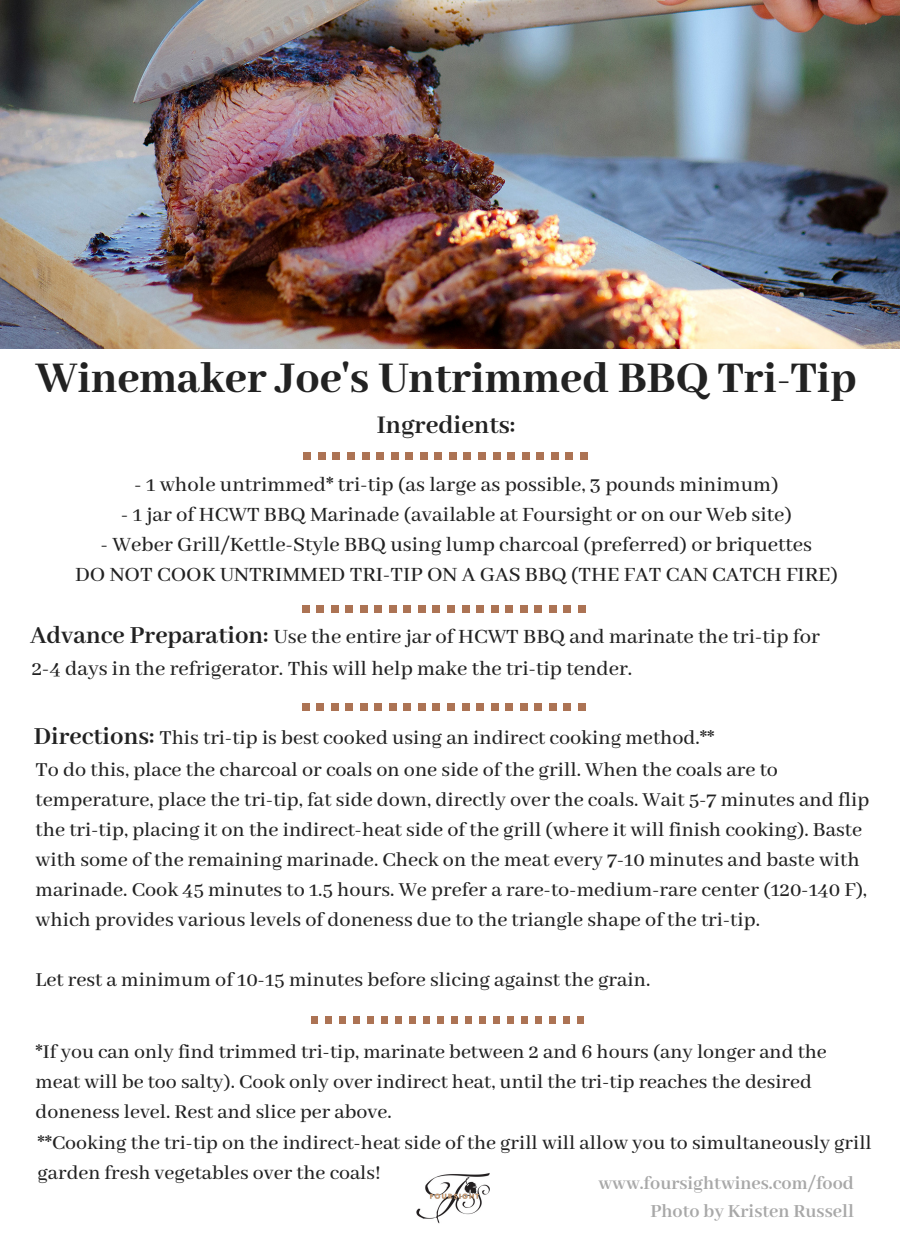
<style>
.page{position:relative;width:900px;height:1260px;background:#fff}
.page>*{position:absolute;margin:0;border:0;box-sizing:border-box;transform-origin:0 0}
.t1{font:800 47.75px "Abhaya Libre";color:#222}
.t2{font:700 27.75px "Abhaya Libre";color:#222}
.t3{font:700 26.75px "Abhaya Libre";color:#222}
.t4{font:500 22.75px/30px "Abhaya Libre";color:#222;text-align:center}
.t5{font:500 22.25px/30px "Abhaya Libre";color:#222}
.t6{font:500 21.75px/30.5px "Abhaya Libre";color:#222}
.t7{font:700 20px/28px "Abhaya Libre";color:#a8a8a8;text-align:right}
.s1{font-weight:700;font-size:26.75px}
</style>
<div class="page">
<img style="left:0;top:0;width:900px;height:349px">
<div style="left:580px;top:452px;width:7px;height:7px;background:#ac7354"></div>
<div style="left:566px;top:452px;width:7px;height:7px;background:#ac7354"></div>
<div style="left:551px;top:452px;width:7px;height:7px;background:#ac7354"></div>
<div style="left:522px;top:452px;width:7px;height:7px;background:#ac7354"></div>
<div style="left:507px;top:452px;width:8px;height:7px;background:#ac7354"></div>
<div style="left:537px;top:452px;width:7px;height:7px;background:#ac7354"></div>
<div style="left:493px;top:452px;width:7px;height:7px;background:#ac7354"></div>
<div style="left:333px;top:452px;width:7px;height:7px;background:#ac7354"></div>
<div style="left:347px;top:452px;width:8px;height:7px;background:#ac7354"></div>
<div style="left:362px;top:452px;width:7px;height:7px;background:#ac7354"></div>
<div style="left:318px;top:452px;width:8px;height:7px;background:#ac7354"></div>
<div style="left:304px;top:452px;width:7px;height:7px;background:#ac7354"></div>
<div style="left:391px;top:452px;width:7px;height:7px;background:#ac7354"></div>
<div style="left:435px;top:452px;width:7px;height:7px;background:#ac7354"></div>
<div style="left:449px;top:452px;width:8px;height:7px;background:#ac7354"></div>
<div style="left:464px;top:452px;width:7px;height:7px;background:#ac7354"></div>
<div style="left:406px;top:452px;width:7px;height:7px;background:#ac7354"></div>
<div style="left:478px;top:452px;width:8px;height:7px;background:#ac7354"></div>
<div style="left:420px;top:452px;width:7px;height:7px;background:#ac7354"></div>
<div style="left:377px;top:452px;width:7px;height:7px;background:#ac7354"></div>
<div style="left:578px;top:703px;width:8px;height:8px;background:#ac7354"></div>
<div style="left:564px;top:703px;width:7px;height:8px;background:#ac7354"></div>
<div style="left:549px;top:703px;width:7px;height:8px;background:#ac7354"></div>
<div style="left:520px;top:703px;width:7px;height:8px;background:#ac7354"></div>
<div style="left:506px;top:703px;width:7px;height:8px;background:#ac7354"></div>
<div style="left:535px;top:703px;width:7px;height:8px;background:#ac7354"></div>
<div style="left:491px;top:703px;width:7px;height:8px;background:#ac7354"></div>
<div style="left:331px;top:703px;width:7px;height:8px;background:#ac7354"></div>
<div style="left:346px;top:703px;width:7px;height:8px;background:#ac7354"></div>
<div style="left:360px;top:703px;width:7px;height:8px;background:#ac7354"></div>
<div style="left:316px;top:703px;width:8px;height:8px;background:#ac7354"></div>
<div style="left:302px;top:703px;width:7px;height:8px;background:#ac7354"></div>
<div style="left:389px;top:703px;width:7px;height:8px;background:#ac7354"></div>
<div style="left:433px;top:703px;width:7px;height:8px;background:#ac7354"></div>
<div style="left:447px;top:703px;width:8px;height:8px;background:#ac7354"></div>
<div style="left:462px;top:703px;width:7px;height:8px;background:#ac7354"></div>
<div style="left:404px;top:703px;width:7px;height:8px;background:#ac7354"></div>
<div style="left:476px;top:703px;width:8px;height:8px;background:#ac7354"></div>
<div style="left:418px;top:703px;width:8px;height:8px;background:#ac7354"></div>
<div style="left:375px;top:703px;width:7px;height:8px;background:#ac7354"></div>
<div style="left:577px;top:1016px;width:7px;height:8px;background:#ac7354"></div>
<div style="left:563px;top:1016px;width:7px;height:8px;background:#ac7354"></div>
<div style="left:549px;top:1016px;width:7px;height:8px;background:#ac7354"></div>
<div style="left:521px;top:1016px;width:7px;height:8px;background:#ac7354"></div>
<div style="left:507px;top:1016px;width:7px;height:8px;background:#ac7354"></div>
<div style="left:535px;top:1016px;width:7px;height:8px;background:#ac7354"></div>
<div style="left:493px;top:1016px;width:7px;height:8px;background:#ac7354"></div>
<div style="left:339px;top:1016px;width:7px;height:8px;background:#ac7354"></div>
<div style="left:353px;top:1016px;width:7px;height:8px;background:#ac7354"></div>
<div style="left:367px;top:1016px;width:7px;height:8px;background:#ac7354"></div>
<div style="left:325px;top:1016px;width:7px;height:8px;background:#ac7354"></div>
<div style="left:311px;top:1016px;width:7px;height:8px;background:#ac7354"></div>
<div style="left:395px;top:1016px;width:7px;height:8px;background:#ac7354"></div>
<div style="left:437px;top:1016px;width:7px;height:8px;background:#ac7354"></div>
<div style="left:451px;top:1016px;width:7px;height:8px;background:#ac7354"></div>
<div style="left:465px;top:1016px;width:7px;height:8px;background:#ac7354"></div>
<div style="left:409px;top:1016px;width:7px;height:8px;background:#ac7354"></div>
<div style="left:479px;top:1016px;width:7px;height:8px;background:#ac7354"></div>
<div style="left:423px;top:1016px;width:7px;height:8px;background:#ac7354"></div>
<div style="left:381px;top:1016px;width:7px;height:8px;background:#ac7354"></div>
<div style="left:578px;top:606px;width:8px;height:7px;background:#ac7354"></div>
<div style="left:564px;top:606px;width:7px;height:7px;background:#ac7354"></div>
<div style="left:549px;top:606px;width:7px;height:7px;background:#ac7354"></div>
<div style="left:520px;top:606px;width:7px;height:7px;background:#ac7354"></div>
<div style="left:506px;top:606px;width:7px;height:7px;background:#ac7354"></div>
<div style="left:535px;top:606px;width:7px;height:7px;background:#ac7354"></div>
<div style="left:491px;top:606px;width:7px;height:7px;background:#ac7354"></div>
<div style="left:331px;top:606px;width:7px;height:7px;background:#ac7354"></div>
<div style="left:346px;top:606px;width:7px;height:7px;background:#ac7354"></div>
<div style="left:360px;top:606px;width:7px;height:7px;background:#ac7354"></div>
<div style="left:316px;top:606px;width:8px;height:7px;background:#ac7354"></div>
<div style="left:302px;top:606px;width:7px;height:7px;background:#ac7354"></div>
<div style="left:389px;top:606px;width:7px;height:7px;background:#ac7354"></div>
<div style="left:433px;top:606px;width:7px;height:7px;background:#ac7354"></div>
<div style="left:447px;top:606px;width:8px;height:7px;background:#ac7354"></div>
<div style="left:462px;top:606px;width:7px;height:7px;background:#ac7354"></div>
<div style="left:404px;top:606px;width:7px;height:7px;background:#ac7354"></div>
<div style="left:476px;top:606px;width:8px;height:7px;background:#ac7354"></div>
<div style="left:418px;top:606px;width:8px;height:7px;background:#ac7354"></div>
<div style="left:375px;top:606px;width:7px;height:7px;background:#ac7354"></div>
<img style="left:416px;top:1173px;width:73px;height:51px">
<h1 class="t1" style="left:36px;top:352px;width:822px">Winemaker Joe's Untrimmed BBQ Tri-Tip</h1>
<p class="t2" style="left:377px;top:410px;width:140px">Ingredients:</p>
<p class="t4" style="left:134px;top:471px;width:646px">- 1 whole untrimmed* tri-tip (as large as possible, 3 pounds minimum)</p>
<p class="t4" style="left:121px;top:501px;width:672px">- 1 jar of HCWT BBQ Marinade (available at Foursight or on our Web site)</p>
<p class="t4" style="left:75px;top:531px;width:765px">- Weber Grill/Kettle-Style BBQ using lump charcoal (preferred) or briquettes<br>DO NOT COOK UNTRIMMED TRI-TIP ON A GAS BBQ (THE FAT CAN CATCH FIRE)</p>
<p class="t3" style="left:30px;top:621px;width:240px">Advance Preparation:</p>
<p class="t4" style="left:32px;top:654px;width:602px">2-4 days in the refrigerator. This will help make the tri-tip tender.</p>
<p class="t4" style="left:274px;top:622px;width:548px">Use the entire jar of HCWT BBQ and marinate the tri-tip for</p>
<p class="t5" style="left:34px;top:724px;width:682px"><span class="s1">Directions:</span> This tri-tip is best cooked using an indirect cooking method.**</p>
<p class="t5" style="left:36px;top:756px;width:835px">To do this, place the charcoal or coals on one side of the grill. When the coals are to temperature, place the tri-tip, fat side down, directly over the coals. Wait 5-7 minutes and flip the tri-tip, placing it on the indirect-heat side of the grill (where it will finish cooking). Baste with some of the remaining marinade. Check on the meat every 7-10 minutes and baste with marinade. Cook 45 minutes to 1.5 hours. We prefer a rare-to-medium-rare center (120-140 F), which provides various levels of doneness due to the triangle shape of the tri-tip.</p>
<p class="t5" style="left:36px;top:966px;width:616px">Let rest a minimum of 10-15 minutes before slicing against the grain.</p>
<p class="t6" style="left:36px;top:1037px;width:838px">*If you can only find trimmed tri-tip, marinate between 2 and 6 hours (any longer and the meat will be too salty). Cook only over indirect heat, until the tri-tip reaches the desired doneness level. Rest and slice per above.<br>**Cooking the tri-tip on the indirect-heat side of the grill will allow you to simultaneously grill garden fresh vegetables over the coals!</p>
<p class="t7" style="left:598px;top:1170px;width:257px">www.foursightwines.com/food<br>Photo by Kristen Russell</p>
</div>
